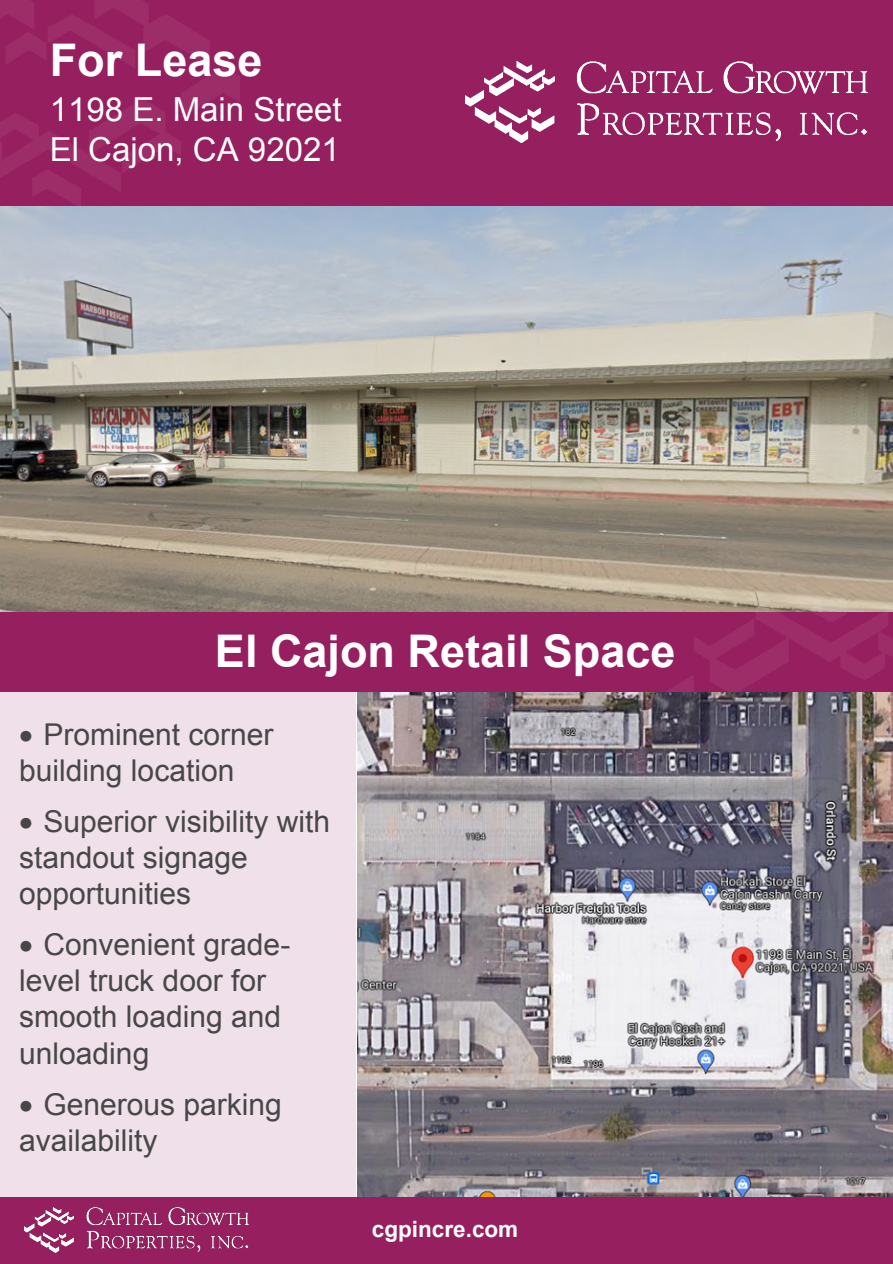
<style>
.page{position:relative;width:893px;height:1264px;background:#fff}
.page>*{position:absolute;margin:0;border:0;box-sizing:border-box;transform-origin:0 0}
.t1{font:700 45px "Arial";color:#fff}
.t2{font:33px/39.6px "Arial";color:#fff}
.t3{font:30px/36px "Arial";color:#474747}
.t4{font:700 22.5px "Arial";color:#fff}
</style>
<div class="page">
<img style="left:0;top:205px;width:892px;height:407px">
<div style="left:0;top:0;width:892px;height:205px;background:#961f5f"></div>
<img style="left:465px;top:62px;width:402px;height:81px">
<img style="left:0;top:0;width:239px;height:207px">
<div style="left:0;top:612px;width:892px;height:80px;background:#961f5f"></div>
<div style="left:0;top:1197px;width:892px;height:66px;background:#961f5f"></div>
<img style="left:634px;top:584px;width:258px;height:109px">
<img style="left:357px;top:693px;width:535px;height:503px">
<div style="left:0;top:692px;width:356px;height:521px;background:#f0e0e9"></div>
<img style="left:25px;top:1207px;width:223px;height:45px">
<h1 class="t1" style="left:50px;top:31px;width:214px">For Lease</h1>
<p class="t2" style="left:50px;top:90px;width:293px">1198 E. Main Street<br>El Cajon, CA 92021</p>
<p class="t1" style="left:215px;top:621px;width:462px">El Cajon Retail Space</p>
<p class="t3" style="left:19px;top:717px;width:256px">• Prominent corner building location</p>
<p class="t3" style="left:19px;top:804px;width:312px">• Superior visibility with standout signage opportunities</p>
<p class="t3" style="left:19px;top:927px;width:272px">• Convenient grade&shy;level truck door for smooth loading and unloading</p>
<p class="t3" style="left:19px;top:1086px;width:264px">• Generous parking availability</p>
<p class="t4" style="left:372px;top:1213px;width:148px">cgpincre.com</p>
</div>
